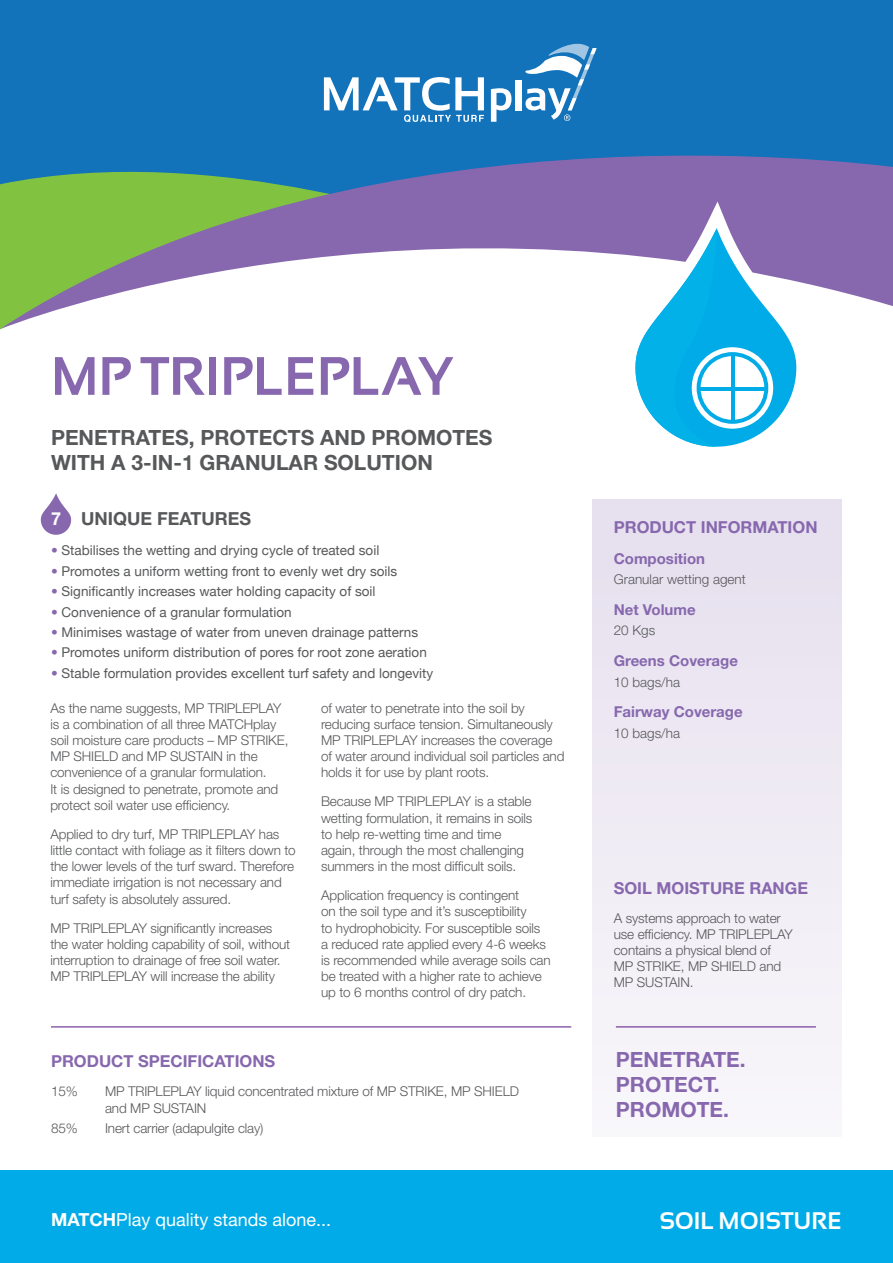
<style>
.page{position:relative;width:893px;height:1263px;background:#fff}
.page>*{position:absolute;margin:0;border:0;box-sizing:border-box;transform-origin:0 0}
.t1{font:700 54px "Sansation";color:#8768ae}
.t2{font:700 24px "Sansation";color:#fff}
.t3{font:700 21px "Helvetica Neue";color:#57585a}
.t4{font:700 21px "Helvetica Neue";color:#8768ae}
.t5{font:18px "Helvetica Neue";color:#fff}
.t6{font:700 18px "Helvetica Neue";color:#57585a}
.t7{font:700 16.5px "Helvetica Neue";color:#8768ae}
.t8{font:700 15px "Helvetica Neue";color:#8768ae}
.t9{font:300 13.5px/16.2px "Helvetica Neue";letter-spacing:-.01em;color:#57585a}
.t10{font:13.5px "Helvetica Neue";color:#57585a}
.s1{color:#fff}
.s2{font-weight:700;color:#8768ae}
.s3{font-weight:700}
</style>
<div class="page">
<div style="left:0;top:0;width:893px;height:198px;background:#1272ba"></div>
<div style="left:592px;top:499px;width:250px;height:637px;background:#efebf4"></div>
<svg style="left:0;top:85px;width:893px;height:244px"></svg>
<svg style="left:491px;top:88px;width:20px;height:34px"></svg>
<div style="left:516px;top:80px;width:6px;height:30px;background:#fff"></div>
<svg style="left:324px;top:77px;width:160px;height:45px"></svg>
<svg style="left:525px;top:44px;width:72px;height:77px"></svg>
<svg style="left:625px;top:202px;width:182px;height:172px;fill:#8768ae"></svg>
<svg style="left:635px;top:228px;width:161px;height:219px"></svg>
<svg style="left:41px;top:493px;width:30px;height:42px"></svg>
<div style="left:0;top:1170px;width:893px;height:93px;background:#00abe7"></div>
<hr style="left:51px;top:1026px;width:520px;height:1px;background:#692c91">
<hr style="left:616px;top:1026px;width:200px;height:1px;background:#692c91">
<p class="t1" style="left:51px;top:346px;width:402px">MP TRIPLEPLAY</p>
<p class="t3" style="left:51px;top:425px;width:443px">PENETRATES, PROTECTS AND PROMOTES</p>
<p class="t3" style="left:51px;top:450px;width:383px">WITH A 3-IN-1 GRANULAR SOLUTION</p>
<p class="t6" style="left:51px;top:508px;width:202px"><span class="s1">7</span> UNIQUE FEATURES</p>
<p class="t10" style="left:51px;top:539px;width:330px"><span class="s2">•</span> Stabilises the wetting and drying cycle of treated soil</p>
<p class="t10" style="left:51px;top:559px;width:348px"><span class="s2">•</span> Promotes a uniform wetting front to evenly wet dry soils</p>
<p class="t10" style="left:51px;top:580px;width:326px"><span class="s2">•</span> Significantly increases water holding capacity of soil</p>
<p class="t10" style="left:51px;top:600px;width:242px"><span class="s2">•</span> Convenience of a granular formulation</p>
<p class="t10" style="left:51px;top:621px;width:369px"><span class="s2">•</span> Minimises wastage of water from uneven drainage patterns</p>
<p class="t10" style="left:51px;top:641px;width:377px"><span class="s2">•</span> Promotes uniform distribution of pores for root zone aeration</p>
<p class="t10" style="left:51px;top:661px;width:384px"><span class="s2">•</span> Stable formulation provides excellent turf safety and longevity</p>
<p class="t9" style="left:50px;top:699px;width:240px">As the name suggests, MP TRIPLEPLAY is a combination of all three MATCHplay soil moisture care products – MP STRIKE, MP SHIELD and MP SUSTAIN in the convenience of a granular formulation.<br>It is designed to penetrate, promote and protect soil water use efficiency.</p>
<p class="t9" style="left:50px;top:825px;width:247px">Applied to dry turf, MP TRIPLEPLAY has little contact with foliage as it filters down to the lower levels of the turf sward. Therefore immediate irrigation is not necessary and turf safety is absolutely assured.</p>
<p class="t9" style="left:50px;top:919px;width:241px">MP TRIPLEPLAY significantly increases the water holding capability of soil, without interruption to drainage of free soil water.<br>MP TRIPLEPLAY will increase the ability</p>
<p class="t9" style="left:321px;top:699px;width:245px">of water to penetrate into the soil by reducing surface tension. Simultaneously MP TRIPLEPLAY increases the coverage of water around individual soil particles and holds it for use by plant roots.</p>
<p class="t9" style="left:321px;top:793px;width:213px">Because MP TRIPLEPLAY is a stable wetting formulation, it remains in soils to help re-wetting time and time again, through the most challenging summers in the most difficult soils.</p>
<p class="t9" style="left:321px;top:887px;width:231px">Application frequency is contingent<br>on the soil type and it’s susceptibility<br>to hydrophobicity. For susceptible soils a reduced rate applied every 4-6 weeks is recommended while average soils can be treated with a higher rate to achieve up to 6 months control of dry patch.</p>
<p class="t7" style="left:51px;top:1051px;width:226px">PRODUCT SPECIFICATIONS</p>
<p class="t9" style="left:51px;top:1083px;width:28px">15%</p>
<p class="t9" style="left:105px;top:1083px;width:415px">MP TRIPLEPLAY liquid concentrated mixture of MP STRIKE, MP SHIELD and MP SUSTAIN</p>
<p class="t9" style="left:51px;top:1120px;width:28px">85%</p>
<p class="t9" style="left:105px;top:1120px;width:160px">Inert carrier (adapulgite clay)</p>
<p class="t7" style="left:614px;top:517px;width:205px">PRODUCT INFORMATION</p>
<p class="t8" style="left:614px;top:549px;width:93px">Composition</p>
<p class="t9" style="left:614px;top:571px;width:134px">Granular wetting agent</p>
<p class="t8" style="left:614px;top:600px;width:83px">Net Volume</p>
<p class="t9" style="left:614px;top:622px;width:43px">20 Kgs</p>
<p class="t8" style="left:614px;top:651px;width:126px">Greens Coverage</p>
<p class="t9" style="left:614px;top:673px;width:68px">10 bags/ha</p>
<p class="t8" style="left:614px;top:703px;width:130px">Fairway Coverage</p>
<p class="t9" style="left:614px;top:724px;width:68px">10 bags/ha</p>
<p class="t7" style="left:614px;top:878px;width:196px">SOIL MOISTURE RANGE</p>
<p class="t9" style="left:614px;top:909px;width:169px">A systems approach to water</p>
<p class="t9" style="left:614px;top:926px;width:180px">use efficiency. MP TRIPLEPLAY</p>
<p class="t9" style="left:614px;top:942px;width:169px">contains a physical blend of<br>MP STRIKE, MP SHIELD and<br>MP SUSTAIN.</p>
<p class="t4" style="left:616px;top:1046px;width:131px">PENETRATE.</p>
<p class="t4" style="left:616px;top:1071px;width:105px">PROTECT.</p>
<p class="t4" style="left:616px;top:1096px;width:115px">PROMOTE.</p>
<p class="t5" style="left:51px;top:1209px;width:282px"><span class="s3">MATCH</span>Play quality stands alone...</p>
<p class="t2" style="left:660px;top:1207px;width:184px">SOIL MOISTURE</p>
</div>
